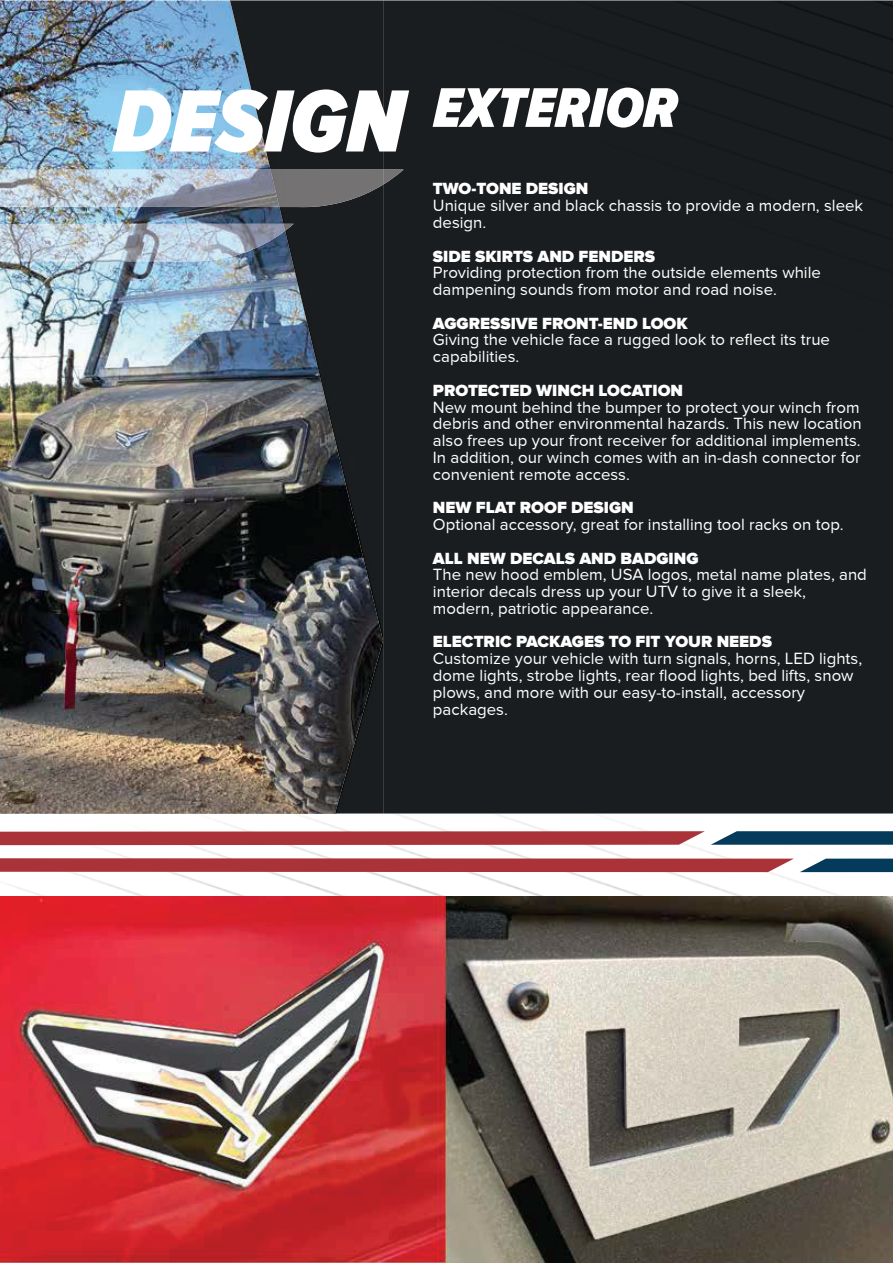
<style>
.page{position:relative;width:893px;height:1263px;background:#fff}
.page>*{position:absolute;margin:0;border:0;box-sizing:border-box;transform-origin:0 0}
.t1{font:italic 900 57.9px "Proxima Nova Cond";color:#fff}
.t2{font:16.8px/16.8px "Proxima Nova";color:#fff}
.t3{font:900 16.8px "Proxima Nova";color:#fff}
.s1{font-size:91.5px}
</style>
<div class="page">
<img style="left:0;top:0;width:893px;height:897px">
<svg style="left:0;top:831px;width:705px;height:14px;background:#ad3e44"></svg>
<svg style="left:0;top:858px;width:794px;height:14px;background:#ad3d43"></svg>
<img style="left:230px;top:0;width:153px;height:813px">
<svg style="left:800px;top:859px;width:93px;height:13px"></svg>
<svg style="left:711px;top:831px;width:182px;height:14px;background:#1d4e6b"></svg>
<img style="left:0;top:170px;width:270px;height:37px">
<img style="left:383px;top:170px;width:21px;height:15px">
<img style="left:270px;top:170px;width:113px;height:37px">
<img style="left:0;top:224px;width:285px;height:37px">
<svg style="left:283px;top:224px;width:11px;height:7px"></svg>
<img style="left:0;top:897px;width:893px;height:366px">
<h1 class="t1" style="left:113px;top:75px;width:566px"><span class="s1">DESIGN</span> EXTERIOR</h1>
<p class="t3" style="left:433px;top:179px;width:157px">TWO-TONE DESIGN</p>
<p class="t2" style="left:433px;top:197px;width:432px">Unique silver and black chassis to provide a modern, sleek design.</p>
<p class="t3" style="left:433px;top:246px;width:224px">SIDE SKIRTS AND FENDERS</p>
<p class="t2" style="left:433px;top:264px;width:389px">Providing protection from the outside elements while dampening sounds from motor and road noise.</p>
<p class="t3" style="left:433px;top:313px;width:256px">AGGRESSIVE FRONT-END LOOK</p>
<p class="t2" style="left:433px;top:331px;width:399px">Giving the vehicle face a rugged look to reflect its true capabilities.</p>
<p class="t3" style="left:433px;top:380px;width:252px">PROTECTED WINCH LOCATION</p>
<p class="t2" style="left:433px;top:398px;width:430px">New mount behind the bumper to protect your winch from debris and other environmental hazards. This new location also frees up your front receiver for additional implements.<br>In addition, our winch comes with an in-dash connector for convenient remote access.</p>
<p class="t3" style="left:433px;top:498px;width:202px">NEW FLAT ROOF DESIGN</p>
<p class="t2" style="left:433px;top:516px;width:412px">Optional accessory, great for installing tool racks on top.</p>
<p class="t3" style="left:433px;top:548px;width:267px">ALL NEW DECALS AND BADGING</p>
<p class="t2" style="left:433px;top:566px;width:435px">The new hood emblem, USA logos, metal name plates, and interior decals dress up your UTV to give it a sleek, modern, patriotic appearance.</p>
<p class="t3" style="left:433px;top:632px;width:340px">ELECTRIC PACKAGES TO FIT YOUR NEEDS</p>
<p class="t2" style="left:433px;top:650px;width:431px">Customize your vehicle with turn signals, horns, LED lights, dome lights, strobe lights, rear flood lights, bed lifts, snow plows, and more with our easy-to-install, accessory packages.</p>
</div>
